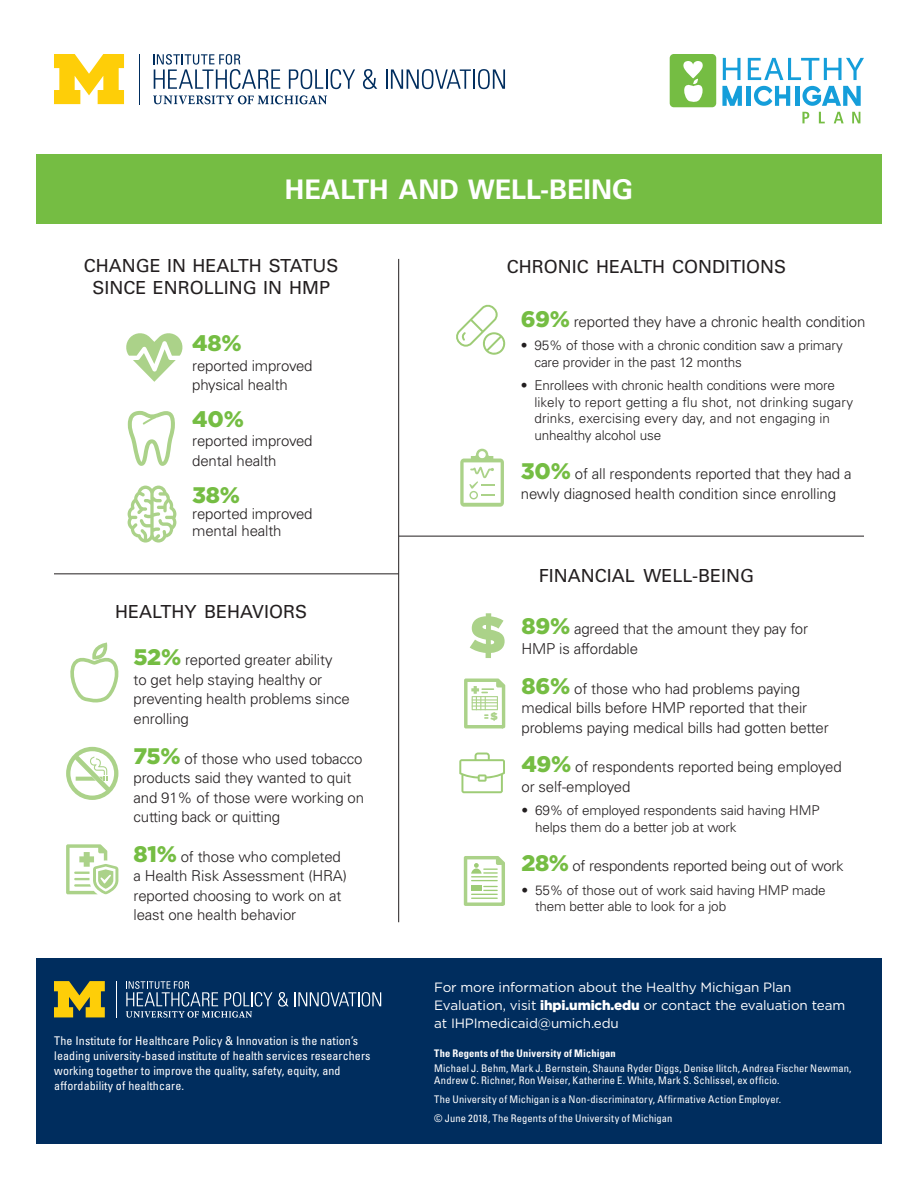
<style>
.page{position:relative;width:918px;height:1188px;background:#fff}
.page>*{position:absolute;margin:0;border:0;box-sizing:border-box;transform-origin:0 0}
.t1{font:900 52.2px "Gotham";color:#abd289}
.t2{font:700 27px "Univers LT Std";color:#fff}
.t3{font:900 22.5px "Gotham";color:#75bd43}
.t4{font:18px/21.6px "Univers LT Std";color:#231f20;text-align:center}
.t5{font:300 15px/19.5px "Univers LT Std";letter-spacing:-.01em;color:#231f20}
.t6{font:300 13.5px/16.5px "Univers LT Std";letter-spacing:-.01em;color:#231f20}
.t7{font:13.5px/18px "Gotham";letter-spacing:-.01em;color:#fff}
.subhead{font:condensed 12px/15px "Univers LT Std";letter-spacing:.01em;color:#fff}
.body_copy{font:condensed 10.5px/12px "Univers LT Std";letter-spacing:.015em;color:#fff}
.body_copy-2{font:700 condensed 10.5px "Univers LT Std";letter-spacing:.01em;color:#fff}
.t8{font:900 10.5px "Gotham";color:#abd289}
.s1{font-family:"Gotham";font-weight:900;font-size:22.5px;color:#75bd43}
.s2{font-weight:900}
</style>
<div class="page">
<div style="left:36px;top:154px;width:846px;height:70px;background:#75bd43"></div>
<svg style="left:722px;top:86px;width:20px;height:20px"></svg>
<hr style="left:747px;top:86px;width:4px;height:20px;background:#159eda">
<svg style="left:754px;top:86px;width:36px;height:20px"></svg>
<hr style="left:795px;top:86px;width:4px;height:20px;background:#159eda">
<svg style="left:802px;top:86px;width:59px;height:20px"></svg>
<div style="left:670px;top:54px;width:46px;height:53px;background:#75bd43;border-radius:4px"></div>
<svg style="left:683px;top:61px;width:20px;height:41px"></svg>
<svg style="left:723px;top:58px;width:18px;height:22px"></svg>
<svg style="left:748px;top:58px;width:116px;height:22px"></svg>
<svg style="left:802px;top:112px;width:7px;height:11px"></svg>
<svg style="left:819px;top:112px;width:6px;height:11px"></svg>
<svg style="left:834px;top:112px;width:10px;height:11px"></svg>
<svg style="left:852px;top:112px;width:8px;height:11px"></svg>
<svg style="left:153px;top:54px;width:127px;height:35px"></svg>
<svg style="left:289px;top:69px;width:66px;height:20px"></svg>
<svg style="left:363px;top:69px;width:14px;height:20px"></svg>
<svg style="left:386px;top:69px;width:85px;height:20px"></svg>
<hr style="left:473px;top:69px;width:2px;height:20px;background:#002d5e">
<svg style="left:478px;top:69px;width:27px;height:20px"></svg>
<svg style="left:153px;top:95px;width:174px;height:9px"></svg>
<svg style="left:54px;top:54px;width:70px;height:50px"></svg>
<hr style="left:139px;top:54px;width:1px;height:50px;background:#002d5e">
<div style="left:36px;top:958px;width:846px;height:186px;background:#002d5e"></div>
<svg style="left:278px;top:992px;width:11px;height:15px"></svg>
<svg style="left:295px;top:992px;width:86px;height:15px"></svg>
<svg style="left:126px;top:981px;width:146px;height:37px"></svg>
<svg style="left:54px;top:981px;width:51px;height:36px"></svg>
<hr style="left:116px;top:981px;width:1px;height:36px;background:#fff">
<hr style="left:54px;top:574px;width:344px;height:1px;background:#231f20">
<hr style="left:399px;top:536px;width:465px;height:1px;background:#231f20">
<hr style="left:398px;top:259px;width:1px;height:663px;background:#231f20">
<svg style="left:126px;top:333px;width:57px;height:49px"></svg>
<svg style="left:128px;top:486px;width:48px;height:57px"></svg>
<svg style="left:128px;top:411px;width:47px;height:55px"></svg>
<svg style="left:66px;top:844px;width:53px;height:50px"></svg>
<svg style="left:460px;top:449px;width:44px;height:58px"></svg>
<svg style="left:456px;top:304px;width:50px;height:51px"></svg>
<svg style="left:464px;top:679px;width:41px;height:50px"></svg>
<svg style="left:459px;top:753px;width:46px;height:40px"></svg>
<svg style="left:70px;top:645px;width:49px;height:58px"></svg>
<svg style="left:66px;top:747px;width:52px;height:53px"></svg>
<svg style="left:464px;top:856px;width:41px;height:50px"></svg>
<p class="t2" style="left:285px;top:173px;width:350px">HEALTH AND WELL-BEING</p>
<p class="t4" style="left:84px;top:255px;width:256px">CHANGE IN HEALTH STATUS<br>SINCE ENROLLING IN HMP</p>
<p class="t3" style="left:192px;top:328px;width:51px">48%</p>
<p class="t5" style="left:192px;top:356px;width:122px">reported improved physical health</p>
<p class="t3" style="left:192px;top:404px;width:53px">40%</p>
<p class="t5" style="left:192px;top:431px;width:122px">reported improved dental health</p>
<p class="t3" style="left:192px;top:479px;width:49px">38%</p>
<p class="t5" style="left:192px;top:506px;width:122px;line-height:16.5px">reported improved mental health</p>
<p class="t4" style="left:115px;top:601px;width:194px">HEALTHY BEHAVIORS</p>
<p class="t5" style="left:134px;top:650px;width:218px"><span class="s1">52%</span> reported greater ability<br>to get help staying healthy or preventing health problems since enrolling</p>
<p class="t5" style="left:134px;top:748px;width:232px"><span class="s1">75%</span> of those who used tobacco products said they wanted to quit and 91% of those were working on cutting back or quitting</p>
<p class="t5" style="left:134px;top:847px;width:215px"><span class="s1">81%</span> of those who completed a Health Risk Assessment (HRA) reported choosing to work on at least one health behavior</p>
<p class="subhead" style="left:54px;top:1033px;width:318px">The Institute for Healthcare Policy &amp; Innovation is the nation’s leading university-based institute of health services researchers working together to improve the quality, safety, equity, and affordability of healthcare.</p>
<p class="t4" style="left:507px;top:256px;width:281px">CHRONIC HEALTH CONDITIONS</p>
<p class="t5" style="left:521px;top:312px;width:346px"><span class="s1">69%</span> reported they have a chronic health condition</p>
<p class="t6" style="left:534px;top:337px;width:310px;text-indent:-14px">• 95% of those with a chronic condition saw a primary care provider in the past 12 months</p>
<p class="t6" style="left:534px;top:377px;width:320px;text-indent:-14px">• Enrollees with chronic health conditions were more likely to report getting a flu shot, not drinking sugary drinks, exercising every day, and not engaging in unhealthy alcohol use</p>
<p class="t5" style="left:521px;top:464px;width:332px"><span class="s1">30%</span> of all respondents reported that they had a newly diagnosed health condition since enrolling</p>
<p class="t1" style="left:469px;top:597px;width:37px">$</p>
<p class="t8" style="left:490px;top:709px;width:9px">$</p>
<p class="t4" style="left:539px;top:564px;width:217px">FINANCIAL WELL-BEING</p>
<p class="t5" style="left:522px;top:619px;width:288px"><span class="s1">89%</span> agreed that the amount they pay for<br>HMP is affordable</p>
<p class="t5" style="left:522px;top:678px;width:309px"><span class="s1">86%</span> of those who had problems paying medical bills before HMP reported that their problems paying medical bills had gotten better</p>
<p class="t5" style="left:522px;top:757px;width:322px"><span class="s1">49%</span> of respondents reported being employed or self-employed</p>
<p class="t6" style="left:535px;top:802px;width:286px;text-indent:-14px">• 69% of employed respondents said having HMP helps them do a better job at work</p>
<p class="t5" style="left:522px;top:856px;width:324px"><span class="s1">28%</span> of respondents reported being out of work</p>
<p class="t6" style="left:535px;top:881px;width:292px;text-indent:-14px">• 55% of those out of work said having HMP made them better able to look for a job</p>
<p class="t7" style="left:434px;top:978px;width:413px">For more information about the Healthy Michigan Plan<br>Evaluation, visit <span class="s2">ihpi.umich.edu</span> or contact the evaluation team at IHPImedicaid@umich.edu</p>
<p class="body_copy-2" style="left:434px;top:1047px;width:183px">The Regents of the University of Michigan</p>
<p class="body_copy" style="left:434px;top:1062px;width:419px">Michael J. Behm, Mark J. Bernstein, Shauna Ryder Diggs, Denise Ilitch, Andrea Fischer Newman,<br>Andrew C. Richner, Ron Weiser, Katherine E. White, Mark S. Schlissel, ex officio.</p>
<p class="body_copy" style="left:434px;top:1093px;width:349px">The University of Michigan is a Non-discriminatory, Affirmative Action Employer.</p>
<p class="body_copy" style="left:434px;top:1112px;width:240px">© June 2018, The Regents of the University of Michigan</p>
</div>
